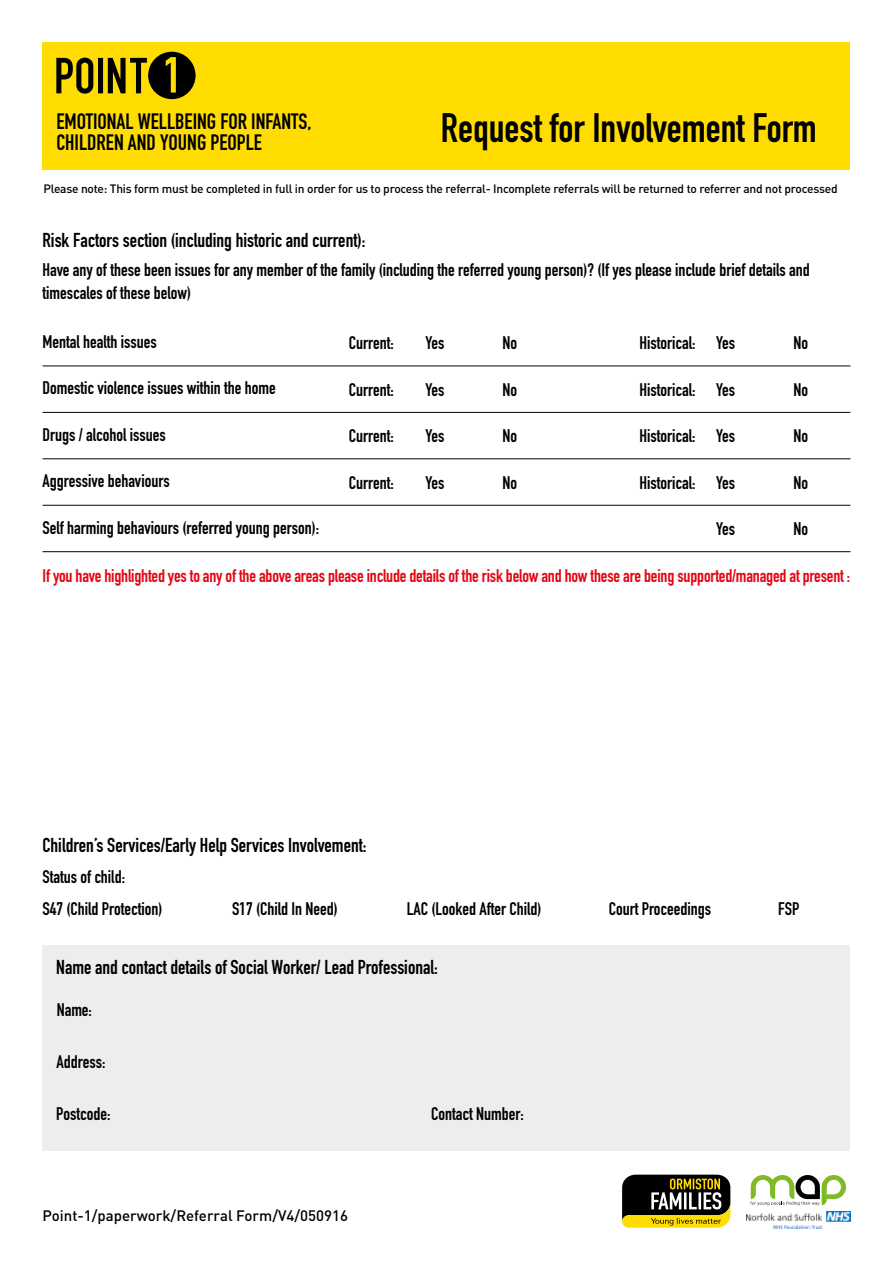
<style>
.page{position:relative;width:893px;height:1263px;background:#fff}
.page>*{position:absolute;margin:0;border:0;box-sizing:border-box;transform-origin:0 0}
.t1{font:40.5px "DIN Engschrift Std";color:#000}
.t2{font:21.9px/20.9px "DIN Engschrift Std";color:#000}
.t3{font:19.8px "DIN Engschrift Std";color:#000}
.t4{font:18px/23px "DIN Engschrift Std";color:#000}
.t5{font:18px "DIN Engschrift Std";letter-spacing:-.01em;color:#e30613}
.t6{font:500 15px "DIN Pro";color:#000}
.t7{font:500 12px "DIN Pro";letter-spacing:-.02em;color:#000}
</style>
<div class="page">
<div style="left:43px;top:945px;width:807px;height:206px;background:#ededed"></div>
<div style="left:43px;top:43px;width:807px;height:127px;background:#fd0"></div>
<svg style="left:56px;top:52px;width:140px;height:47px"></svg>
<svg style="left:622px;top:1174px;width:108px;height:54px;background:#655c23"></svg>
<img style="left:746px;top:1212px;width:104px;height:17px">
<svg style="left:750px;top:1175px;width:96px;height:30px"></svg>
<hr style="left:43px;top:366px;width:807px;height:1px;background:#000">
<hr style="left:43px;top:412px;width:807px;height:1px;background:#000">
<hr style="left:43px;top:459px;width:807px;height:1px;background:#000">
<hr style="left:43px;top:505px;width:807px;height:1px;background:#000">
<hr style="left:43px;top:551px;width:807px;height:1px;background:#000">
<p class="t2" style="left:56px;top:111px;width:257px">EMOTIONAL WELLBEING FOR INFANTS,<br>CHILDREN AND YOUNG PEOPLE</p>
<h1 class="t1" style="left:441px;top:104px;width:378px">Request for Involvement Form</h1>
<p class="t7" style="left:44px;top:180px;width:796px">Please note: This form must be completed in full in order for us to process the referral- Incomplete referrals will be returned to referrer and not processed</p>
<p class="t3" style="left:43px;top:229px;width:324px">Risk Factors section (including historic and current):</p>
<p class="t4" style="left:43px;top:258px;width:769px">Have any of these been issues for any member of the family (including the referred young person)? (If yes please include brief details and timescales of these below)</p>
<p class="t4" style="left:716px;top:332px;width:20px">Yes</p>
<p class="t4" style="left:716px;top:378px;width:20px">Yes</p>
<p class="t4" style="left:716px;top:424px;width:20px">Yes</p>
<p class="t4" style="left:716px;top:471px;width:20px">Yes</p>
<p class="t4" style="left:716px;top:517px;width:20px">Yes</p>
<p class="t4" style="left:43px;top:330px;width:116px">Mental health issues</p>
<p class="t4" style="left:43px;top:377px;width:235px">Domestic violence issues within the home</p>
<p class="t4" style="left:43px;top:423px;width:125px">Drugs / alcohol issues</p>
<p class="t4" style="left:43px;top:470px;width:129px">Aggressive behaviours</p>
<p class="t4" style="left:43px;top:516px;width:278px">Self harming behaviours (referred young person):</p>
<p class="t4" style="left:349px;top:332px;width:47px">Current:</p>
<p class="t4" style="left:349px;top:378px;width:47px">Current:</p>
<p class="t4" style="left:349px;top:425px;width:47px">Current:</p>
<p class="t4" style="left:349px;top:471px;width:47px">Current:</p>
<p class="t4" style="left:425px;top:332px;width:20px">Yes</p>
<p class="t4" style="left:425px;top:378px;width:20px">Yes</p>
<p class="t4" style="left:425px;top:424px;width:20px">Yes</p>
<p class="t4" style="left:425px;top:471px;width:20px">Yes</p>
<p class="t4" style="left:639px;top:332px;width:58px">Historical:</p>
<p class="t4" style="left:639px;top:378px;width:58px">Historical:</p>
<p class="t4" style="left:639px;top:425px;width:58px">Historical:</p>
<p class="t4" style="left:639px;top:471px;width:58px">Historical:</p>
<p class="t4" style="left:793px;top:332px;width:16px">No</p>
<p class="t4" style="left:793px;top:378px;width:16px">No</p>
<p class="t4" style="left:793px;top:425px;width:16px">No</p>
<p class="t4" style="left:793px;top:471px;width:16px">No</p>
<p class="t4" style="left:793px;top:517px;width:16px">No</p>
<p class="t4" style="left:503px;top:332px;width:16px">No</p>
<p class="t4" style="left:503px;top:378px;width:16px">No</p>
<p class="t4" style="left:503px;top:425px;width:16px">No</p>
<p class="t4" style="left:503px;top:471px;width:16px">No</p>
<p class="t5" style="left:43px;top:565px;width:809px">If you have highlighted yes to any of the above areas please include details of the risk below and how these are being supported/managed at present :</p>
<p class="t3" style="left:43px;top:833px;width:325px">Children’s Services/Early Help Services Involvement:</p>
<p class="t4" style="left:43px;top:865px;width:84px">Status of child:</p>
<p class="t4" style="left:43px;top:897px;width:121px">S47 (Child Protection)</p>
<p class="t4" style="left:232px;top:897px;width:107px">S17 (Child In Need)</p>
<p class="t4" style="left:407px;top:897px;width:136px">LAC (Looked After Child)</p>
<p class="t4" style="left:609px;top:897px;width:104px">Court Proceedings</p>
<p class="t4" style="left:778px;top:897px;width:23px">FSP</p>
<p class="t3" style="left:56px;top:956px;width:383px">Name and contact details of Social Worker/ Lead Professional:</p>
<p class="t4" style="left:57px;top:999px;width:37px">Name:</p>
<p class="t4" style="left:56px;top:1050px;width:51px">Address:</p>
<p class="t4" style="left:56px;top:1102px;width:56px">Postcode:</p>
<p class="t4" style="left:431px;top:1102px;width:94px">Contact Number:</p>
<p class="t6" style="left:43px;top:1206px;width:307px">Point-1/paperwork/Referral Form/V4/050916</p>
</div>
